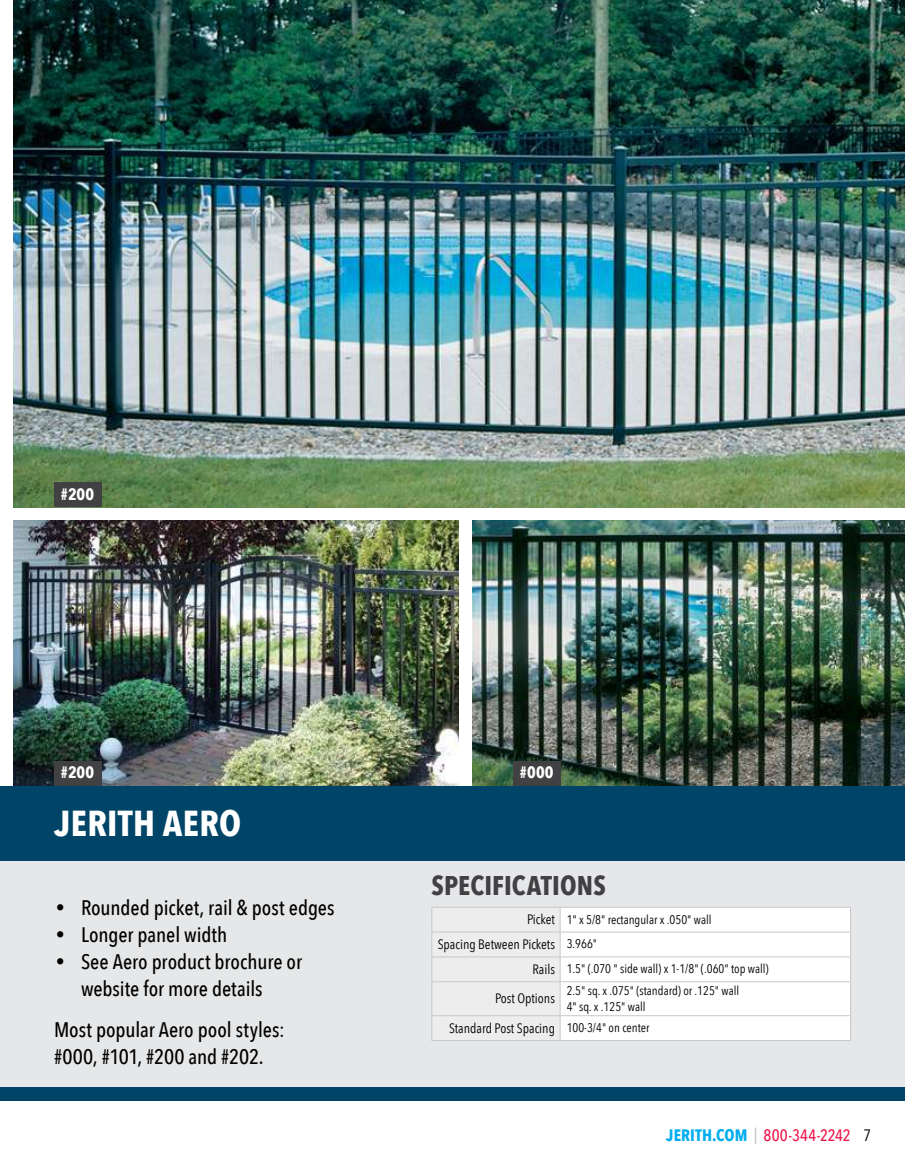
<style>
.page{position:relative;width:905px;height:1175px;background:#fff}
.page>*{position:absolute;margin:0;border:0;box-sizing:border-box;transform-origin:0 0}
.t1{font:700 36px "Avenir Next Condensed";letter-spacing:.01em;color:#fff}
.t2{font:700 27px "Avenir Next Condensed";letter-spacing:.005em;color:#414042}
.t3{font:500 21px/27px "Avenir Next Condensed";letter-spacing:-.005em;color:#000;text-align:center}
.t4{font:500 16.5px "Avenir Next Condensed";letter-spacing:.01em;color:#ed174b}
.t5{font:700 16.5px "Avenir Next Condensed";letter-spacing:.015em;color:#fff}
.t6{font:13.65px "Avenir Next Condensed";color:#000}
.t7{font:12.45px/15.9px "Avenir Next Condensed";color:#000}
.s1{font-family:"DejaVu Sans";font-weight:400}
.s2{font-size:13.65px}
.s3{font-size:12.45px}
.s4{font-weight:700;color:#00aeef}
.s5{color:#c7c8ca}
.s6{font-weight:400;color:#000}
</style>
<div class="page">
<img style="left:14px;top:0;width:890px;height:507px">
<div style="left:54px;top:482px;width:47px;height:25px;background:#414042"></div>
<img style="left:14px;top:521px;width:444px;height:265px">
<img style="left:472px;top:520px;width:432px;height:266px">
<div style="left:0;top:793px;width:904px;height:307px;background:#e6e7e8"></div>
<div style="left:0;top:1087px;width:904px;height:13px;background:#004567"></div>
<div style="left:0;top:786px;width:904px;height:74px;background:#004567"></div>
<div style="left:54px;top:761px;width:47px;height:25px;background:#414042"></div>
<div style="left:513px;top:761px;width:47px;height:25px;background:#414042"></div>
<hr style="left:431px;top:906px;width:129px;height:1px;background:#c7c8ca">
<hr style="left:560px;top:906px;width:290px;height:1px;background:#c7c8ca">
<svg style="left:431px;top:907px;width:420px;height:133px"></svg>
<hr style="left:431px;top:1040px;width:129px;height:1px;background:#c7c8ca">
<hr style="left:560px;top:1040px;width:290px;height:1px;background:#c7c8ca">
<p class="t5" style="left:61px;top:484px;width:35px">#200</p>
<p class="t5" style="left:61px;top:762px;width:35px">#200</p>
<p class="t5" style="left:520px;top:762px;width:35px">#000</p>
<h1 class="t1" style="left:55px;top:801px;width:188px">JERITH AERO</h1>
<p class="t3" style="left:54px;top:894px;width:282px"><span class="s1">•</span> Rounded picket, rail &amp; post edges</p>
<p class="t3" style="left:54px;top:921px;width:175px"><span class="s1">•</span> Longer panel width</p>
<p class="t3" style="left:54px;top:948px;width:249px"><span class="s1">•</span> See Aero product brochure or website for more details</p>
<p class="t3" style="left:54px;top:1016px;width:232px;text-align:left">Most popular Aero pool styles: #000, #101, #200 and #202.</p>
<p class="t2" style="left:431px;top:868px;width:176px">SPECIFICATIONS</p>
<p class="t7" style="left:527px;top:910px;width:186px"><span class="s2">Picket</span> 1" x 5/8" rectangular x .050" wall</p>
<p class="t6" style="left:437px;top:932px;width:161px">Spacing Between Pickets <span class="s3">3.966"</span></p>
<p class="t7" style="left:532px;top:960px;width:238px"><span class="s2">Rails</span> 1.5" (.070 " side wall) x 1-1/8" (.060" top wall)</p>
<p class="t6" style="left:495px;top:986px;width:61px">Post Options</p>
<p class="t7" style="left:566px;top:981px;width:174px">2.5" sq. x .075" (standard) or .125" wall<br>4" sq. x .125" wall</p>
<p class="t6" style="left:449px;top:1016px;width:202px">Standard Post Spacing <span class="s3">100-3/4" on center</span></p>
<p class="t4" style="left:666px;top:1125px;width:206px"><span class="s4">JERITH.COM</span> <span class="s5">|</span> 800-344-2242 <span class="s6">7</span></p>
</div>
